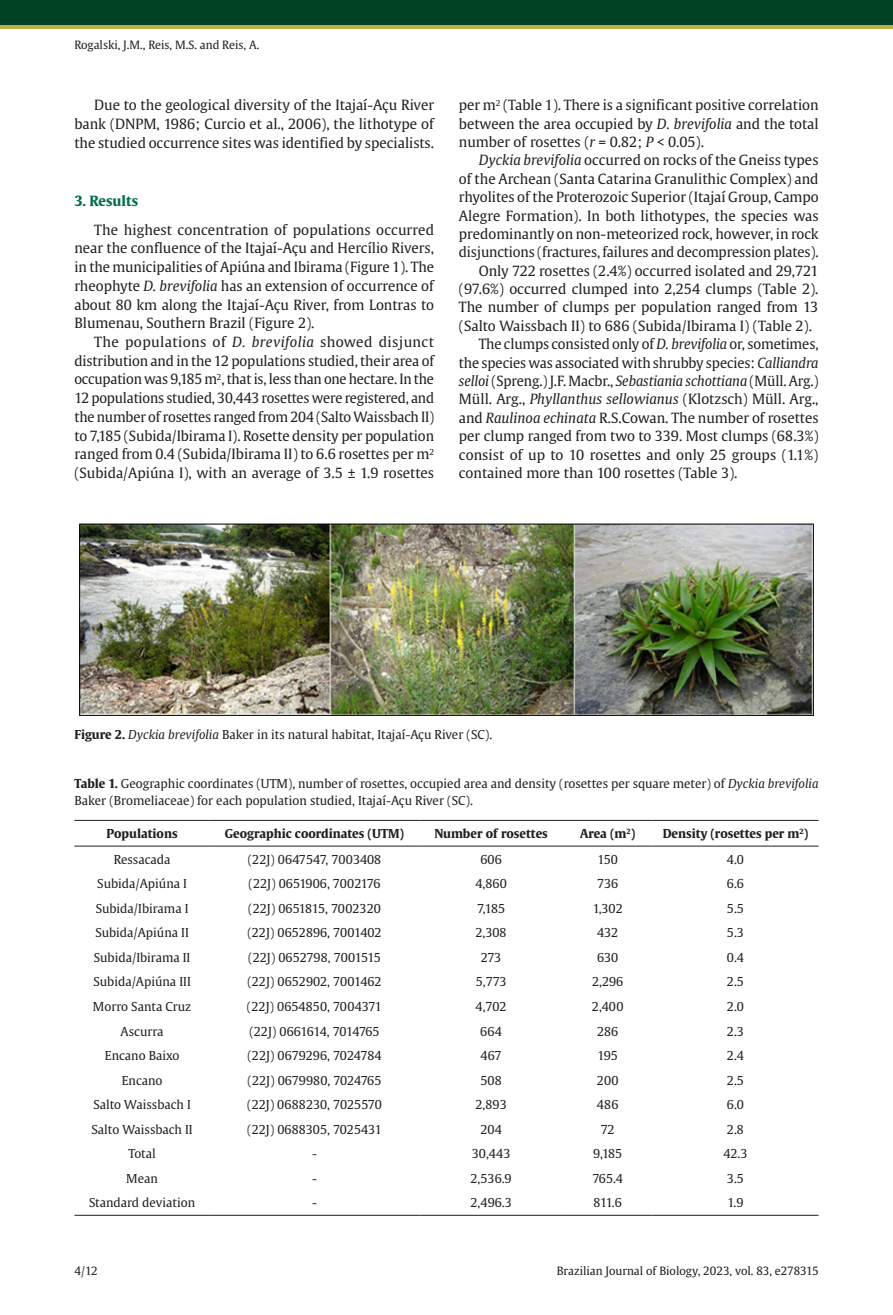
<style>
.page{position:relative;width:893px;height:1315px;background:#fff}
.page>*{position:absolute;margin:0;border:0;box-sizing:border-box;transform-origin:0 0}
.Paragraph{font:14px/18.4px "Gulliver";color:#231f20;text-align:justify}
.Heading1{font:700 14px "Gulliver";color:#006f45}
.TableBody{font:12.25px "Gulliver";color:#231f20}
.TableTitle{font:12.25px/16.6px "Gulliver";color:#231f20}
.TableHead{font:700 12.25px "Gulliver";color:#231f20}
.FigureCaption{font:12.25px "Gulliver";color:#231f20}
.TableBody-2{font:12.25px "Gulliver";letter-spacing:-.035em;color:#231f20}
.t1{font:11.38px "Gulliver";color:#231f20}
.s1{font-style:italic}
.s2{font-weight:700}
</style>
<div class="page">
<div style="left:0;top:12px;width:893px;height:17px;background:#bfad40"></div>
<div style="left:0;top:0;width:893px;height:25px;background:#004023"></div>
<img style="left:79px;top:523px;width:735px;height:193px">
<hr style="left:74px;top:820px;width:136px;height:1px;background:#231f20">
<hr style="left:74px;top:845px;width:136px;height:1px;background:#231f20">
<hr style="left:210px;top:820px;width:209px;height:1px;background:#231f20">
<hr style="left:210px;top:845px;width:209px;height:1px;background:#231f20">
<hr style="left:419px;top:820px;width:144px;height:1px;background:#231f20">
<hr style="left:419px;top:845px;width:144px;height:1px;background:#231f20">
<hr style="left:563px;top:820px;width:89px;height:1px;background:#231f20">
<hr style="left:563px;top:845px;width:89px;height:1px;background:#231f20">
<hr style="left:652px;top:820px;width:167px;height:1px;background:#231f20">
<hr style="left:652px;top:845px;width:167px;height:1px;background:#231f20">
<hr style="left:74px;top:1214px;width:136px;height:1px;background:#231f20">
<hr style="left:210px;top:1214px;width:209px;height:1px;background:#231f20">
<hr style="left:419px;top:1214px;width:144px;height:1px;background:#231f20">
<hr style="left:563px;top:1214px;width:89px;height:1px;background:#231f20">
<hr style="left:652px;top:1214px;width:167px;height:1px;background:#231f20">
<p class="t1" style="left:74px;top:37px;width:187px">Rogalski, J.M., Reis, M.S. and Reis, A.</p>
<p class="Paragraph" style="left:74px;top:96px;width:361px;text-indent:20px">Due to the geological diversity of the Itajaí-Açu River bank (DNPM, 1986; Curcio et al., 2006), the lithotype of the studied occurrence sites was identified by specialists.</p>
<p class="Heading1" style="left:74px;top:192px;width:65px">3. Results</p>
<p class="Paragraph" style="left:74px;top:220px;width:361px;text-indent:20px">The highest concentration of populations occurred near the confluence of the Itajaí-Açu and Hercílio Rivers, in the municipalities of Apiúna and Ibirama (Figure 1). The rheophyte <span class="s1">D. brevifolia</span> has an extension of occurrence of about 80 km along the Itajaí-Açu River, from Lontras to Blumenau, Southern Brazil (Figure 2).</p>
<p class="Paragraph" style="left:74px;top:332px;width:361px;text-indent:20px">The populations of <span class="s1">D. brevifolia</span> showed disjunct distribution and in the 12 populations studied, their area of occupation was 9,185 m<sup>2</sup>, that is, less than one hectare. In the 12 populations studied, 30,443 rosettes were registered, and the number of rosettes ranged from 204 (Salto Waissbach II) to 7,185 (Subida/Ibirama I). Rosette density per population ranged from 0.4 (Subida/Ibirama II) to 6.6 rosettes per m<sup>2 </sup>(Subida/Apiúna I), with an average of 3.5 ± 1.9 rosettes</p>
<p class="Paragraph" style="left:459px;top:96px;width:361px">per m<sup>2</sup> (Table 1). There is a significant positive correlation between the area occupied by <span class="s1">D. brevifolia</span> and the total number of rosettes (<span class="s1">r</span> = 0.82; <span class="s1">P</span> &lt; 0.05).</p>
<p class="Paragraph" style="left:459px;top:151px;width:361px;text-indent:20px"><span class="s1">Dyckia brevifolia</span> occurred on rocks of the Gneiss types of the Archean (Santa Catarina Granulithic Complex) and rhyolites of the Proterozoic Superior (Itajaí Group, Campo Alegre Formation). In both lithotypes, the species was predominantly on non-meteorized rock, however, in rock disjunctions (fractures, failures and decompression plates).</p>
<p class="Paragraph" style="left:459px;top:261px;width:361px;text-indent:20px">Only 722 rosettes (2.4%) occurred isolated and 29,721 (97.6%) occurred clumped into 2,254 clumps (Table 2).<br>The number of clumps per population ranged from 13 (Salto Waissbach II) to 686 (Subida/Ibirama I) (Table 2).</p>
<p class="Paragraph" style="left:459px;top:335px;width:361px;text-indent:20px">The clumps consisted only of <span class="s1">D. brevifolia</span> or, sometimes, the species was associated with shrubby species: <span class="s1">Calliandra selloi</span> (Spreng.) J.F. Macbr., <span class="s1">Sebastiania schottiana</span> (Müll. Arg.)<br>Müll. Arg., <span class="s1">Phyllanthus sellowianus</span> (Klotzsch) Müll. Arg., and <span class="s1">Raulinoa echinata</span> R.S.Cowan. The number of rosettes per clump ranged from two to 339. Most clumps (68.3%) consist of up to 10 rosettes and only 25 groups (1.1%) contained more than 100 rosettes (Table 3).</p>
<p class="FigureCaption" style="left:74px;top:726px;width:419px"><span class="s2">Figure 2.</span> <span class="s1">Dyckia brevifolia</span> Baker in its natural habitat, Itajaí-Açu River (SC).</p>
<p class="TableTitle" style="left:74px;top:775px;width:746px"><span class="s2">Table 1.</span> Geographic coordinates (UTM), number of rosettes, occupied area and density (rosettes per square meter) of <span class="s1">Dyckia brevifolia<br></span>Baker (Bromeliaceae) for each population studied, Itajaí-Açu River (SC).</p>
<p class="TableHead" style="left:107px;top:825px;width:73px">Populations</p>
<p class="TableHead" style="left:225px;top:825px;width:181px">Geographic coordinates (UTM)</p>
<p class="TableHead" style="left:434px;top:825px;width:115px">Number of rosettes</p>
<p class="TableHead" style="left:580px;top:825px;width:57px">Area (m<sup>2</sup>)</p>
<p class="TableHead" style="left:663px;top:825px;width:147px">Density (rosettes per m<sup>2</sup>)</p>
<p class="TableBody" style="left:114px;top:851px;width:58px">Ressacada</p>
<p class="TableBody" style="left:248px;top:851px;width:135px">(22J) 0647547, 7003408</p>
<p class="TableBody" style="left:480px;top:851px;width:23px">606</p>
<p class="TableBody" style="left:597px;top:851px;width:22px">150</p>
<p class="TableBody" style="left:727px;top:851px;width:19px">4.0</p>
<p class="TableBody" style="left:97px;top:876px;width:91px">Subida/Apiúna I</p>
<p class="TableBody" style="left:249px;top:876px;width:133px">(22J) 0651906, 7002176</p>
<p class="TableBody" style="left:475px;top:876px;width:33px">4,860</p>
<p class="TableBody" style="left:597px;top:876px;width:22px">736</p>
<p class="TableBody" style="left:727px;top:876px;width:19px">6.6</p>
<p class="TableBody" style="left:96px;top:900px;width:94px">Subida/Ibirama I</p>
<p class="TableBody" style="left:248px;top:900px;width:134px">(22J) 0651815, 7002320</p>
<p class="TableBody" style="left:477px;top:900px;width:30px">7,185</p>
<p class="TableBody" style="left:593px;top:900px;width:32px">1,302</p>
<p class="TableBody" style="left:727px;top:900px;width:19px">5.5</p>
<p class="TableBody" style="left:95px;top:925px;width:95px">Subida/Apiúna II</p>
<p class="TableBody" style="left:247px;top:925px;width:136px">(22J) 0652896, 7001402</p>
<p class="TableBody" style="left:475px;top:925px;width:33px">2,308</p>
<p class="TableBody" style="left:597px;top:925px;width:23px">432</p>
<p class="TableBody" style="left:727px;top:925px;width:19px">5.3</p>
<p class="TableBody" style="left:94px;top:949px;width:98px">Subida/Ibirama II</p>
<p class="TableBody" style="left:248px;top:949px;width:134px">(22J) 0652798, 7001515</p>
<p class="TableBody" style="left:481px;top:949px;width:22px">273</p>
<p class="TableBody" style="left:597px;top:949px;width:23px">630</p>
<p class="TableBody" style="left:727px;top:949px;width:19px">0.4</p>
<p class="TableBody" style="left:93px;top:974px;width:99px">Subida/Apiúna III</p>
<p class="TableBody" style="left:247px;top:974px;width:136px">(22J) 0652902, 7001462</p>
<p class="TableBody" style="left:476px;top:974px;width:32px">5,773</p>
<p class="TableBody" style="left:592px;top:974px;width:33px">2,296</p>
<p class="TableBody" style="left:727px;top:974px;width:19px">2.5</p>
<p class="TableBody" style="left:93px;top:999px;width:100px">Morro Santa Cruz</p>
<p class="TableBody" style="left:247px;top:999px;width:137px">(22J) 0654850, 7004371</p>
<p class="TableBody" style="left:476px;top:999px;width:32px">4,702</p>
<p class="TableBody" style="left:592px;top:999px;width:33px">2,400</p>
<p class="TableBody" style="left:727px;top:999px;width:19px">2.0</p>
<p class="TableBody" style="left:121px;top:1023px;width:45px">Ascurra</p>
<p class="TableBody-2" style="left:249px;top:1023px;width:132px">(22J) 0661614, 7014765</p>
<p class="TableBody" style="left:480px;top:1023px;width:23px">664</p>
<p class="TableBody" style="left:597px;top:1023px;width:23px">286</p>
<p class="TableBody" style="left:727px;top:1023px;width:19px">2.3</p>
<p class="TableBody" style="left:105px;top:1048px;width:76px">Encano Baixo</p>
<p class="TableBody" style="left:247px;top:1048px;width:136px">(22J) 0679296, 7024784</p>
<p class="TableBody" style="left:481px;top:1048px;width:23px">467</p>
<p class="TableBody" style="left:597px;top:1048px;width:22px">195</p>
<p class="TableBody" style="left:727px;top:1048px;width:19px">2.4</p>
<p class="TableBody" style="left:122px;top:1072px;width:42px">Encano</p>
<p class="TableBody" style="left:248px;top:1072px;width:135px">(22J) 0679980, 7024765</p>
<p class="TableBody" style="left:480px;top:1072px;width:23px">508</p>
<p class="TableBody" style="left:597px;top:1072px;width:23px">200</p>
<p class="TableBody" style="left:727px;top:1072px;width:19px">2.5</p>
<p class="TableBody" style="left:93px;top:1097px;width:99px">Salto Waissbach I</p>
<p class="TableBody" style="left:247px;top:1097px;width:136px">(22J) 0688230, 7025570</p>
<p class="TableBody" style="left:475px;top:1097px;width:33px">2,893</p>
<p class="TableBody" style="left:597px;top:1097px;width:23px">486</p>
<p class="TableBody" style="left:727px;top:1097px;width:19px">6.0</p>
<p class="TableBody" style="left:92px;top:1121px;width:103px">Salto Waissbach II</p>
<p class="TableBody" style="left:247px;top:1121px;width:136px">(22J) 0688305, 7025431</p>
<p class="TableBody" style="left:480px;top:1121px;width:23px">204</p>
<p class="TableBody" style="left:601px;top:1121px;width:15px">72</p>
<p class="TableBody" style="left:727px;top:1121px;width:19px">2.8</p>
<p class="TableBody" style="left:128px;top:1146px;width:29px">Total</p>
<p class="TableBody" style="left:312px;top:1146px;width:7px">-</p>
<p class="TableBody" style="left:472px;top:1146px;width:40px">30,443</p>
<p class="TableBody" style="left:593px;top:1146px;width:31px">9,185</p>
<p class="TableBody" style="left:723px;top:1146px;width:26px">42.3</p>
<p class="TableBody" style="left:126px;top:1170px;width:33px">Mean</p>
<p class="TableBody" style="left:312px;top:1170px;width:7px">-</p>
<p class="TableBody" style="left:470px;top:1170px;width:43px">2,536.9</p>
<p class="TableBody" style="left:592px;top:1170px;width:32px">765.4</p>
<p class="TableBody" style="left:727px;top:1170px;width:19px">3.5</p>
<p class="TableBody" style="left:89px;top:1195px;width:108px">Standard deviation</p>
<p class="TableBody" style="left:312px;top:1195px;width:7px">-</p>
<p class="TableBody" style="left:470px;top:1195px;width:43px">2,496.3</p>
<p class="TableBody" style="left:594px;top:1195px;width:30px">811.6</p>
<p class="TableBody" style="left:727px;top:1195px;width:17px">1.9</p>
<p class="t1" style="left:74px;top:1264px;width:25px">4/12</p>
<p class="t1" style="left:557px;top:1264px;width:263px">Brazilian Journal of Biology, 2023, vol. 83, e278315</p>
</div>
